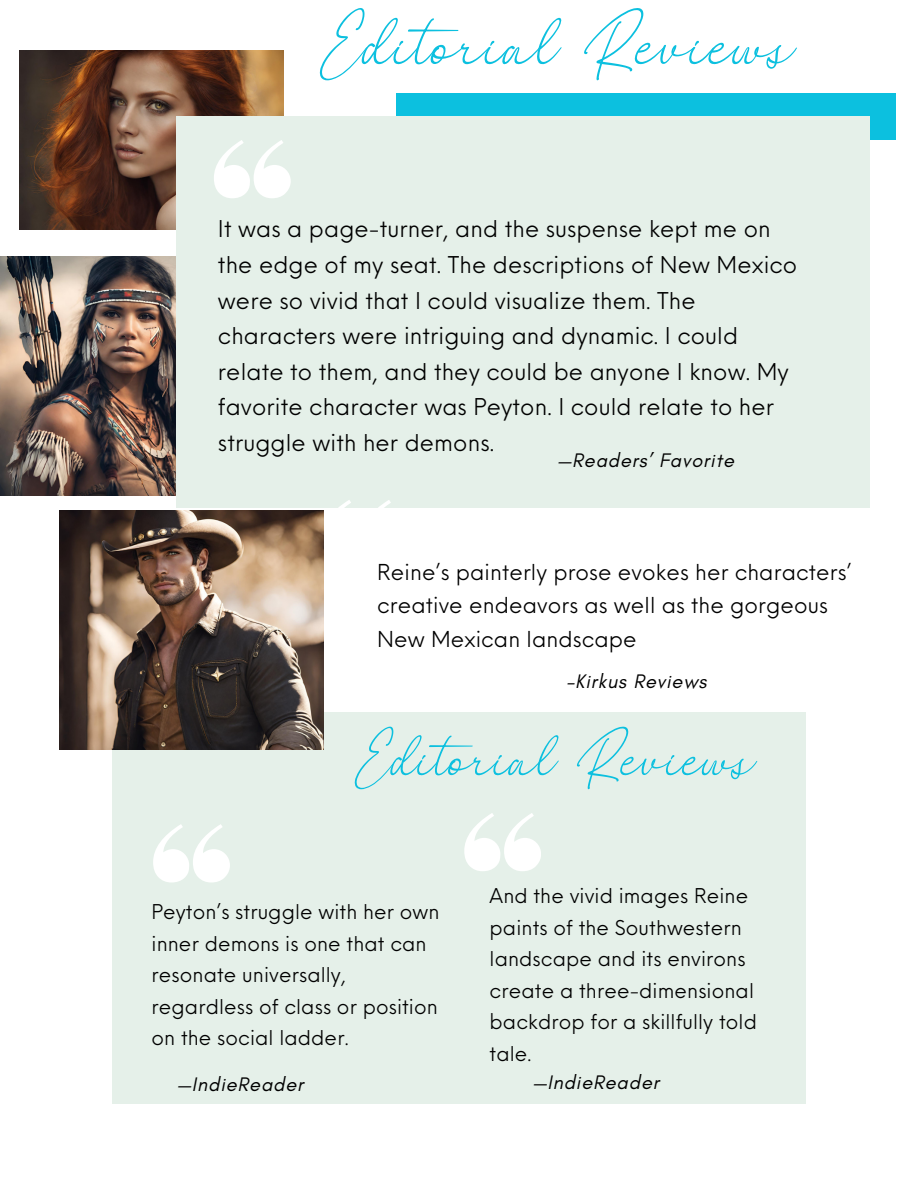
<style>
.page{position:relative;width:918px;height:1188px;background:#fff}
.page>*{position:absolute;margin:0;border:0;box-sizing:border-box;transform-origin:0 0}
.t1{font:149.7px "The Bigmaker";letter-spacing:.005em;color:#0cc0df}
.t2{font:129.45px "The Bigmaker";color:#0cc0df}
.t3{font:22.65px/35.5px "Neue Einstellung";letter-spacing:.005em;color:#000}
.t4{font:21.45px/33.8px "Neue Einstellung";letter-spacing:.005em;color:#000}
.t5{font:19.95px/31.5px "Neue Einstellung";letter-spacing:.005em;color:#000}
.t6{font:italic 19.95px "Glacial Indifference";letter-spacing:.04em;color:#000}
</style>
<div class="page">
<div style="left:112px;top:712px;width:694px;height:392px;background:#e5f0e9"></div>
<svg style="left:153px;top:824px;width:77px;height:59px"></svg>
<svg style="left:464px;top:813px;width:77px;height:58px"></svg>
<img style="left:0;top:257px;width:176px;height:238px">
<img style="left:19px;top:50px;width:265px;height:179px">
<div style="left:396px;top:93px;width:500px;height:47px;background:#0cc0df"></div>
<div style="left:176px;top:116px;width:693px;height:392px;background:#e5f0e9"></div>
<svg style="left:214px;top:140px;width:76px;height:58px"></svg>
<svg style="left:321px;top:500px;width:70px;height:11px"></svg>
<img style="left:59px;top:511px;width:265px;height:238px">
<p class="t1" style="left:320px;top:-25px;width:477px">EditorialReviews</p>
<p class="t3" style="left:218px;top:209px;width:581px">It was a page-turner, and the suspense kept me on the edge of my seat. The descriptions of New Mexico were so vivid that I could visualize them. The characters were intriguing and dynamic. I could relate to them, and they could be anyone I know. My favorite character was Peyton. I could relate to her struggle with her demons.</p>
<p class="t6" style="left:558px;top:448px;width:178px">—Readers’ Favorite</p>
<p class="t4" style="left:377px;top:553px;width:476px">Reine’s painterly prose evokes her characters’ creative endeavors as well as the gorgeous<br>New Mexican landscape</p>
<p class="t6" style="left:567px;top:669px;width:142px">–Kirkus Reviews</p>
<p class="t2" style="left:355px;top:698px;width:403px">EditorialReviews</p>
<p class="t5" style="left:152px;top:894px;width:290px">Peyton’s struggle with her own inner demons is one that can resonate universally, regardless of class or position on the social ladder.</p>
<p class="t5" style="left:490px;top:878px;width:269px">And the vivid images Reine paints of the Southwestern landscape and its environs create a three-dimensional backdrop for a skillfully told tale.</p>
<p class="t6" style="left:177px;top:1072px;width:128px">—IndieReader</p>
<p class="t6" style="left:533px;top:1070px;width:128px">—IndieReader</p>
</div>
